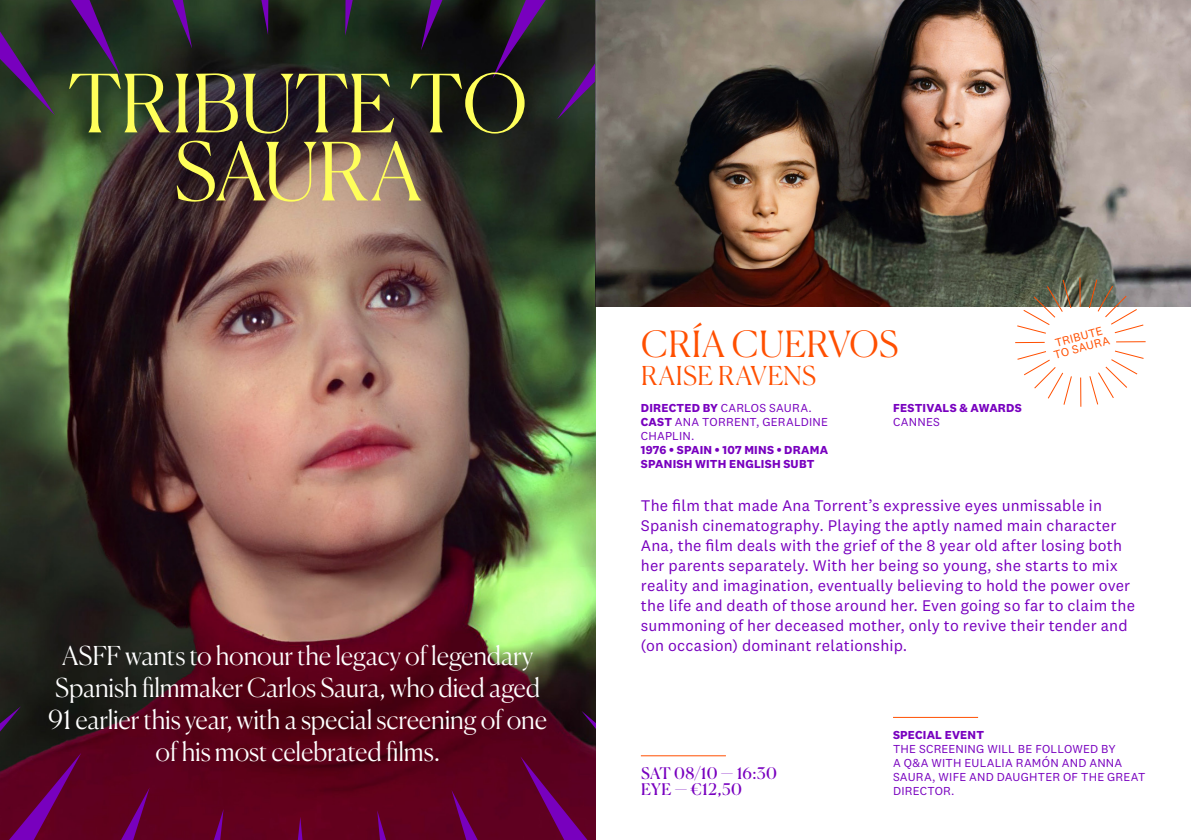
<style>
.page{position:relative;width:1191px;height:840px;background:#fff}
.page>*{position:absolute;margin:0;border:0;box-sizing:border-box;transform-origin:0 0}
.t1{font:300 80px/68px "Canela";letter-spacing:-.01em;color:#ffff5a;text-align:center}
.t2{font:300 36px "Canela";letter-spacing:.01em;color:#ff4f00}
.t3{font:300 26px/32px "Canela";letter-spacing:-.01em;color:#fff;text-align:center}
.t4{font:300 26px "Canela";letter-spacing:.015em;color:#ff4f00}
.t5{font:16px/20px "National 2";letter-spacing:.015em;color:#7800bf}
.t6{font:16px/16px "Canela";letter-spacing:.02em;color:#7800bf}
.t7{font:12px/14px "National 2";letter-spacing:.015em;color:#7800bf}
.t8{font:700 12px/14px "National 2";letter-spacing:.02em;color:#7800bf}
.t9{font:12px/11px "National 2";color:#ff4f00;text-align:center}
.s1{font-weight:700}
</style>
<div class="page">
<img style="left:0;top:0;width:595px;height:839px">
<svg style="left:377px;top:710px;width:218px;height:129px;background:#5a0023"></svg>
<div style="left:260px;top:816px;width:75px;height:23px;background:#65001d"></div>
<svg style="left:345px;top:0;width:250px;height:119px;background:#1d1d21"></svg>
<svg style="left:0;top:0;width:271px;height:115px;background:#282b2b"></svg>
<svg style="left:0;top:705px;width:223px;height:134px;background:#530424"></svg>
<img style="left:595px;top:0;width:596px;height:306px">
<hr style="left:641px;top:755px;width:85px;height:1px;background:#ff4f00">
<hr style="left:893px;top:716px;width:85px;height:1px;background:#ff4f00">
<svg style="left:1014px;top:277px;width:132px;height:130px"></svg>
<h1 class="t1" style="left:68px;top:63px;width:461px">TRIBUTE TO<br>SAURA</h1>
<h3 class="t3" style="left:48px;top:637px;width:500px">ASFF wants to honour the legacy of legendary Spanish filmmaker Carlos Saura, who died aged 91 earlier this year, with a special screening of one of his most celebrated films.</h3>
<h2 class="t2" style="left:641px;top:315px;width:259px">CRÍA CUERVOS</h2>
<h3 class="t4" style="left:641px;top:355px;width:177px">RAISE RAVENS</h3>
<p class="t7" style="left:641px;top:401px;width:189px"><span class="s1">DIRECTED BY</span> CARLOS SAURA.<br><span class="s1">CAST</span> ANA TORRENT, GERALDINE<br>CHAPLIN.</p>
<p class="t8" style="left:641px;top:443px;width:189px">1976 • SPAIN • 107 MINS • DRAMA<br>SPANISH WITH ENGLISH SUBT</p>
<p class="t8" style="left:893px;top:401px;width:130px">FESTIVALS &amp; AWARDS</p>
<p class="t7" style="left:893px;top:415px;width:48px">CANNES</p>
<p class="t9" style="left:1049px;top:338px;width:59px;rotate:-15deg">TRIBUTE<br>TO SAURA</p>
<p class="t5" style="left:641px;top:495px;width:496px">The film that made Ana Torrent’s expressive eyes unmissable in Spanish cinematography. Playing the aptly named main character Ana, the film deals with the grief of the 8 year old after losing both her parents separately. With her being so young, she starts to mix reality and imagination, eventually believing to hold the power over the life and death of those around her. Even going so far to claim the summoning of her deceased mother, only to revive their tender and (on occasion) dominant relationship.</p>
<p class="t6" style="left:641px;top:763px;width:137px">SAT 08/10 — 16:30<br>EYE — €12,50</p>
<p class="t8" style="left:893px;top:727px;width:92px">SPECIAL EVENT</p>
<p class="t7" style="left:893px;top:741px;width:254px">THE SCREENING WILL BE FOLLOWED BY<br>A Q&amp;A WITH EULALIA RAMÓN AND ANNA<br>SAURA, WIFE AND DAUGHTER OF THE GREAT<br>DIRECTOR.</p>
</div>
